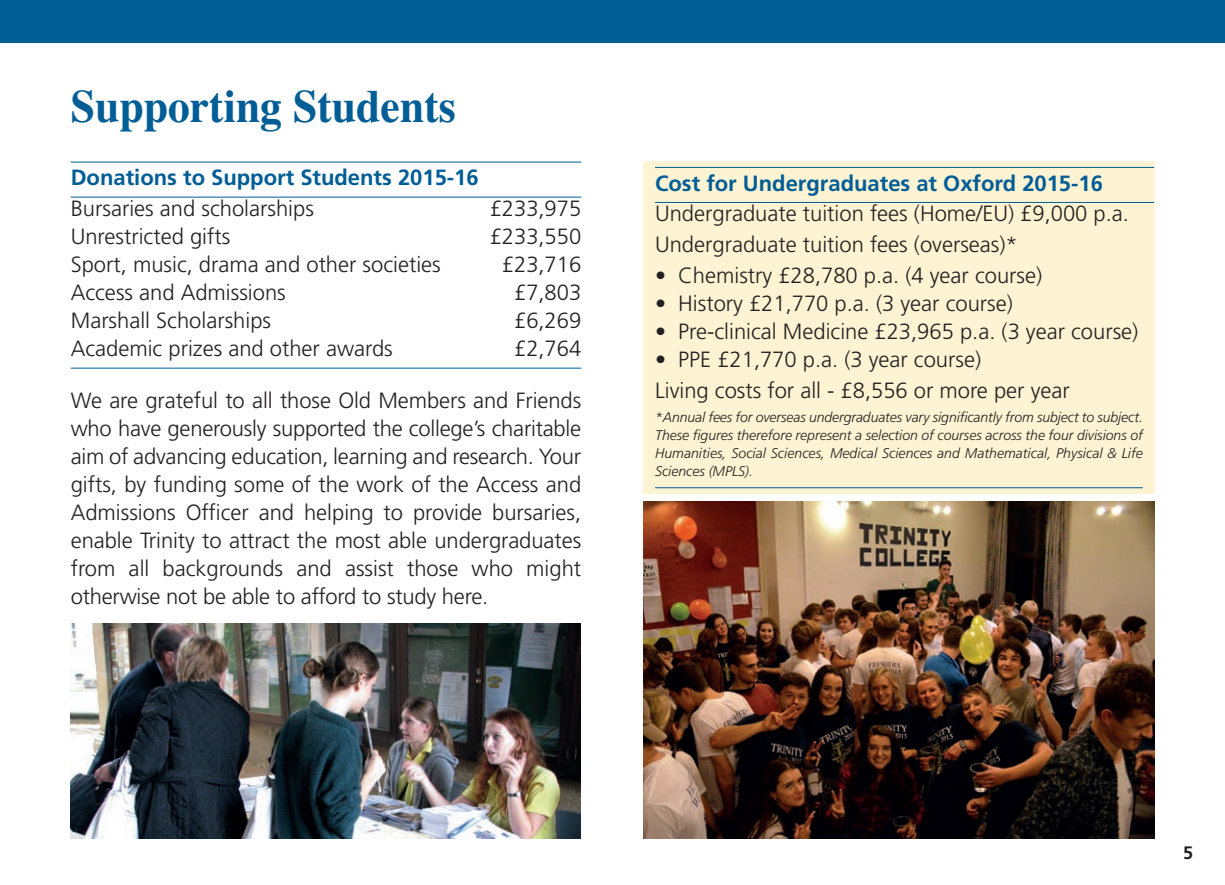
<style>
.page{position:relative;width:1225px;height:885px;background:#fff}
.page>*{position:absolute;margin:0;border:0;box-sizing:border-box;transform-origin:0 0}
.t1{font:700 46px "Times";color:#005d96;scale:.95 1}
.t2{font:300 22px/28px "Frutiger";color:#231f20}
.t3{font:700 22px "Frutiger";color:#005d96}
.t4{font:700 18px "Frutiger";color:#231f20}
.t5{font:italic 300 14px/18px "Frutiger";letter-spacing:.005em;color:#231f20;text-align:justify}
</style>
<div class="page">
<div style="left:643px;top:161px;width:511px;height:332px;background:#fef3d2"></div>
<div style="left:0;top:0;width:1224px;height:42px;background:#005d96"></div>
<hr style="left:71px;top:161px;width:510px;height:1px;background:#005d96">
<hr style="left:71px;top:196px;width:510px;height:1px;background:#005d96">
<hr style="left:71px;top:367px;width:510px;height:1px;background:#005d96">
<hr style="left:655px;top:167px;width:499px;height:1px;background:#005d96">
<hr style="left:655px;top:202px;width:499px;height:1px;background:#005d96">
<hr style="left:655px;top:487px;width:487px;height:1px;background:#005d96">
<img style="left:71px;top:623px;width:509px;height:215px">
<img style="left:643px;top:501px;width:511px;height:337px">
<h1 class="t1" style="left:71px;top:79px;width:407px">Supporting Students</h1>
<p class="t3" style="left:71px;top:169px;width:409px">Donations to Support Students 2015-16</p>
<p class="t2" style="left:71px;top:196px;width:244px">Bursaries and scholarships</p>
<p class="t2" style="left:489px;top:196px;width:93px">£233,975</p>
<p class="t2" style="left:71px;top:224px;width:161px">Unrestricted gifts</p>
<p class="t2" style="left:489px;top:224px;width:93px">£233,550</p>
<p class="t2" style="left:71px;top:252px;width:371px">Sport, music, drama and other societies</p>
<p class="t2" style="left:502px;top:252px;width:81px">£23,716</p>
<p class="t2" style="left:71px;top:280px;width:216px">Access and Admissions</p>
<p class="t2" style="left:514px;top:280px;width:69px">£7,803</p>
<p class="t2" style="left:71px;top:308px;width:202px">Marshall Scholarships</p>
<p class="t2" style="left:514px;top:308px;width:69px">£6,269</p>
<p class="t2" style="left:71px;top:336px;width:323px">Academic prizes and other awards</p>
<p class="t2" style="left:514px;top:336px;width:69px">£2,764</p>
<p class="t2" style="left:71px;top:388px;width:512px;text-align:justify">We are grateful to all those Old Members and Friends who have generously supported the college’s charitable aim of advancing education, learning and research. Your gifts, by funding some of the work of the Access and Admissions Officer and helping to provide bursaries, enable Trinity to attract the most able undergraduates from all backgrounds and assist those who might otherwise not be able to afford to study here.</p>
<p class="t3" style="left:655px;top:174px;width:449px">Cost for Undergraduates at Oxford 2015-16</p>
<p class="t2" style="left:655px;top:200px;width:475px;line-height:30.8px">Undergraduate tuition fees (Home/EU) £9,000 p.a.<br>Undergraduate tuition fees (overseas)*</p>
<p class="t2" style="left:655px;top:263px;width:388px">• Chemistry £28,780 p.a. (4 year course)</p>
<p class="t2" style="left:655px;top:291px;width:359px">• History £21,770 p.a. (3 year course)</p>
<p class="t2" style="left:655px;top:319px;width:485px">• Pre-clinical Medicine £23,965 p.a. (3 year course)</p>
<p class="t2" style="left:655px;top:346px;width:416px;line-height:30.8px">• PPE £21,770 p.a. (3 year course)<br>Living costs for all - £8,556 or more per year</p>
<p class="t5" style="left:655px;top:409px;width:489px">*Annual fees for overseas undergraduates vary significantly from subject to subject.<br>These figures therefore represent a selection of courses across the four divisions of Humanities, Social Sciences, Medical Sciences and Mathematical, Physical &amp; Life Sciences (MPLS).</p>
<p class="t4" style="left:1183px;top:844px;width:12px">5</p>
</div>
